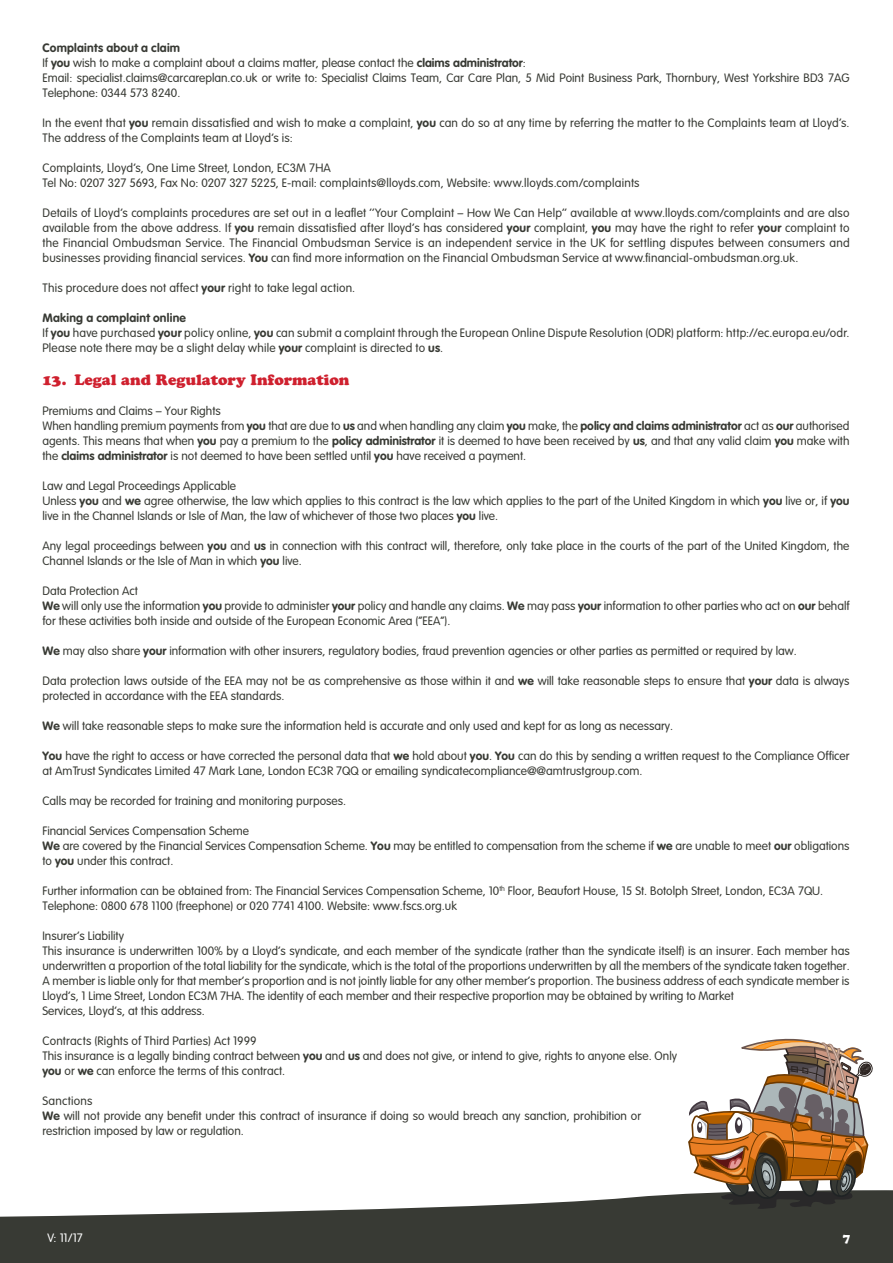
<style>
.page{position:relative;width:893px;height:1263px;background:#fff}
.page>*{position:absolute;margin:0;border:0;box-sizing:border-box;transform-origin:0 0}
.t1{font:15px "Cooper Black Std";color:#cf202e}
.t2{font:300 12px/15px "VAG Rounded Std";color:#383a34}
.t3{font:300 12px/15px "VAG Rounded Std";letter-spacing:.02em;color:#383a34}
.t4{font:300 12px "VAG Rounded Std";color:#fff}
.t5{font:12px "Cooper Black Std";color:#fff}
.s1{font-weight:700}
</style>
<div class="page">
<svg style="left:0;top:1190px;width:893px;height:73px;fill:#383a34"></svg>
<svg style="left:688px;top:1038px;width:186px;height:171px"></svg>
<p class="t2" style="left:43px;top:40px;width:809px"><span class="s1">Complaints about a claim<br></span>If <span class="s1">you</span> wish to make a complaint about a claims matter, please contact the <span class="s1">claims administrator</span>:<br>Email: specialist.claims@carcareplan.co.uk or write to: Specialist Claims Team, Car Care Plan, 5 Mid Point Business Park, Thornbury, West Yorkshire BD3 7AG Telephone: 0344 573 8240.</p>
<p class="t3" style="left:43px;top:115px;width:809px">In the event that <span class="s1">you</span> remain dissatisfied and wish to make a complaint, <span class="s1">you</span> can do so at any time by referring the matter to the Complaints team at Lloyd’s.<br>The address of the Complaints team at Lloyd’s is:</p>
<p class="t2" style="left:43px;top:160px;width:599px">Complaints, Lloyd’s, One Lime Street, London, EC3M 7HA<br>Tel No: 0207 327 5693, Fax No: 0207 327 5225, E-mail: complaints@lloyds.com, Website: www.lloyds.com/complaints</p>
<p class="t2" style="left:43px;top:205px;width:809px;text-align:justify">Details of Lloyd’s complaints procedures are set out in a leaflet ‘’Your Complaint – How We Can Help’’ available at www.lloyds.com/complaints and are also available from the above address. If <span class="s1">you</span> remain dissatisfied after lloyd’s has considered <span class="s1">your</span> complaint, <span class="s1">you</span> may have the right to refer <span class="s1">your</span> complaint to the Financial Ombudsman Service. The Financial Ombudsman Service is an independent service in the UK for settling disputes between consumers and businesses providing financial services. <span class="s1">You</span> can find more information on the Financial Ombudsman Service at www.financial-ombudsman.org.uk.</p>
<p class="t3" style="left:43px;top:280px;width:314px">This procedure does not affect <span class="s1">your</span> right to take legal action.</p>
<p class="t3" style="left:43px;top:310px;width:808px"><span class="s1">Making a complaint online<br></span>If <span class="s1">you</span> have purchased <span class="s1">your</span> policy online, <span class="s1">you</span> can submit a complaint through the European Online Dispute Resolution (ODR) platform: http://ec.europa.eu/odr.<br>Please note there may be a slight delay while <span class="s1">your</span> complaint is directed to <span class="s1">us</span>.</p>
<p class="t1" style="left:43px;top:370px;width:308px">13. Legal and Regulatory Information</p>
<p class="t2" style="left:43px;top:403px;width:808px">Premiums and Claims – Your Rights<br>When handling premium payments from <span class="s1">you</span> that are due to <span class="s1">us</span> and when handling any claim <span class="s1">you</span> make, the <span class="s1">policy and claims administrator</span> act as <span class="s1">our</span> authorised agents. This means that when <span class="s1">you</span> pay a premium to the <span class="s1">policy administrator</span> it is deemed to have been received by <span class="s1">us</span>, and that any valid claim <span class="s1">you</span> make with the <span class="s1">claims administrator</span> is not deemed to have been settled until <span class="s1">you</span> have received a payment.</p>
<p class="t2" style="left:43px;top:478px;width:808px">Law and Legal Proceedings Applicable<br>Unless <span class="s1">you</span> and <span class="s1">we</span> agree otherwise, the law which applies to this contract is the law which applies to the part of the United Kingdom in which <span class="s1">you</span> live or, if <span class="s1">you </span>live in the Channel Islands or Isle of Man, the law of whichever of those two places <span class="s1">you</span> live.</p>
<p class="t2" style="left:43px;top:538px;width:808px">Any legal proceedings between <span class="s1">you</span> and <span class="s1">us</span> in connection with this contract will, therefore, only take place in the courts of the part of the United Kingdom, the<br>Channel Islands or the Isle of Man in which <span class="s1">you</span> live.</p>
<p class="t2" style="left:43px;top:583px;width:809px">Data Protection Act<br><span class="s1">We</span> will only use the information <span class="s1">you</span> provide to administer <span class="s1">your</span> policy and handle any claims. <span class="s1">We</span> may pass <span class="s1">your</span> information to other parties who act on <span class="s1">our</span> behalf for these activities both inside and outside of the European Economic Area (“EEA”).</p>
<p class="t2" style="left:43px;top:643px;width:756px"><span class="s1">We</span> may also share <span class="s1">your</span> information with other insurers, regulatory bodies, fraud prevention agencies or other parties as permitted or required by law.</p>
<p class="t2" style="left:43px;top:673px;width:808px">Data protection laws outside of the EEA may not be as comprehensive as those within it and <span class="s1">we</span> will take reasonable steps to ensure that <span class="s1">your</span> data is always protected in accordance with the EEA standards.</p>
<p class="t2" style="left:43px;top:718px;width:632px"><span class="s1">We</span> will take reasonable steps to make sure the information held is accurate and only used and kept for as long as necessary.</p>
<p class="t2" style="left:43px;top:748px;width:808px"><span class="s1">You</span> have the right to access or have corrected the personal data that <span class="s1">we</span> hold about <span class="s1">you</span>. <span class="s1">You</span> can do this by sending a written request to the Compliance Officer at AmTrust Syndicates Limited 47 Mark Lane, London EC3R 7QQ or emailing syndicatecompliance@@amtrustgroup.com.</p>
<p class="t2" style="left:43px;top:793px;width:305px">Calls may be recorded for training and monitoring purposes.</p>
<p class="t2" style="left:43px;top:823px;width:808px">Financial Services Compensation Scheme<br><span class="s1">We</span> are covered by the Financial Services Compensation Scheme. <span class="s1">You</span> may be entitled to compensation from the scheme if <span class="s1">we</span> are unable to meet <span class="s1">our</span> obligations to <span class="s1">you</span> under this contract.</p>
<p class="t2" style="left:43px;top:883px;width:782px">Further information can be obtained from: The Financial Services Compensation Scheme, 10<sup>th</sup> Floor, Beaufort House, 15 St. Botolph Street, London, EC3A 7QU.<br>Telephone: 0800 678 1100 (freephone) or 020 7741 4100. Website: www.fscs.org.uk</p>
<p class="t2" style="left:43px;top:928px;width:809px">Insurer’s Liability<br>This insurance is underwritten 100% by a Lloyd’s syndicate, and each member of the syndicate (rather than the syndicate itself) is an insurer. Each member has underwritten a proportion of the total liability for the syndicate, which is the total of the proportions underwritten by all the members of the syndicate taken together.<br>A member is liable only for that member’s proportion and is not jointly liable for any other member’s proportion. The business address of each syndicate member is Lloyd’s, 1 Lime Street, London EC3M 7HA. The identity of each member and their respective proportion may be obtained by writing to Market<br>Services, Lloyd’s, at this address.</p>
<p class="t2" style="left:43px;top:1033px;width:636px">Contracts (Rights of Third Parties) Act 1999<br>This insurance is a legally binding contract between <span class="s1">you</span> and <span class="s1">us</span> and does not give, or intend to give, rights to anyone else. Only <span class="s1">you</span> or <span class="s1">we</span> can enforce the terms of this contract.</p>
<p class="t2" style="left:43px;top:1093px;width:600px">Sanctions<br><span class="s1">We</span> will not provide any benefit under this contract of insurance if doing so would breach any sanction, prohibition or restriction imposed by law or regulation.</p>
<p class="t4" style="left:47px;top:1231px;width:37px">V: 11/17</p>
<p class="t5" style="left:843px;top:1230px;width:9px">7</p>
</div>
